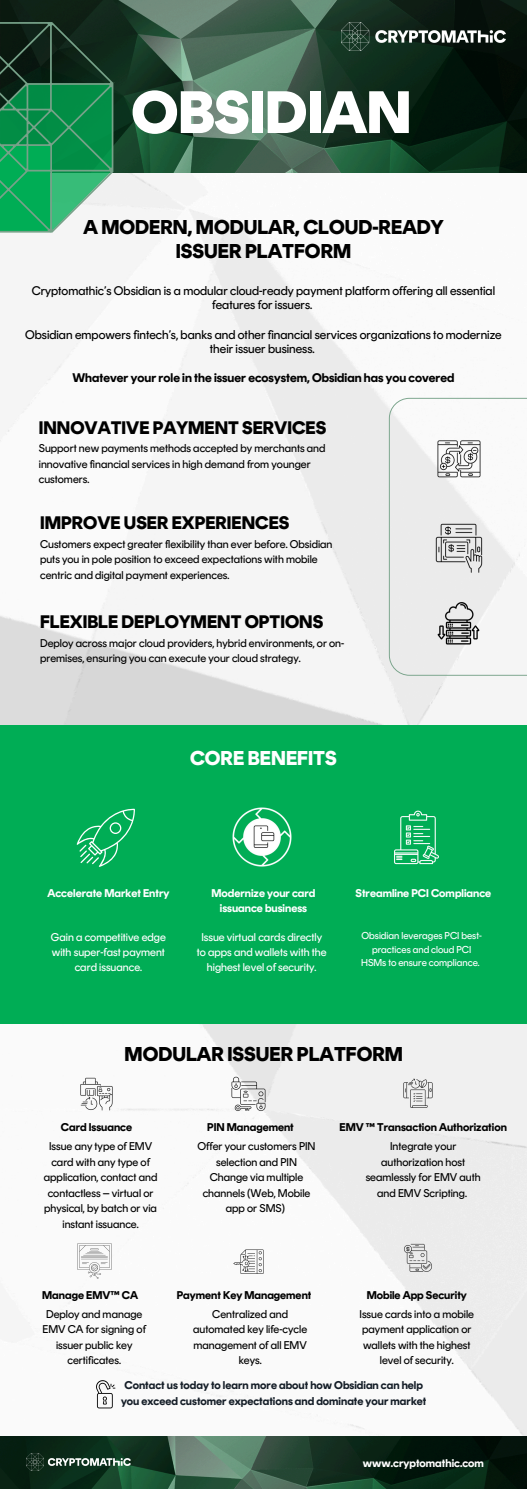
<style>
.page{position:relative;width:527px;height:1489px;background:#fff}
.page>*{position:absolute;margin:0;border:0;box-sizing:border-box;transform-origin:0 0}
.t1{font:900 59.62px "Rund Display";color:#fff}
.t2{font:800 20px/23.9px "Rund Display";color:#000;text-align:center}
.t3{font:800 20px "Rund Display";color:#fff}
.t4{font:800 18.12px "Rund Display";color:#000}
.t5{font:12.5px/14.5px "Rund Display";color:#000;text-align:center}
.t6{font:700 12.5px "Rund Display";color:#000}
.t7{font:11.25px/15.5px "Rund Display";color:#000;text-align:center}
.t8{font:11.25px/15.5px "Rund Display";color:#fff;text-align:center}
.t9{font:700 11.25px "Rund Display";color:#000}
.t10{font:700 11.25px/15.5px "Rund Display";color:#151e28;text-align:center}
.t11{font:700 11.25px/15.5px "Rund Display";color:#fff;text-align:center}
.t12{font:10px/13.6px "Rund Display";color:#fff;text-align:center}
</style>
<div class="page">
<img style="left:0;top:172px;width:526px;height:1264px">
<svg style="left:388px;top:398px;width:138px;height:277px"></svg>
<img style="left:0;top:0;width:526px;height:172px">
<svg style="left:0;top:22px;width:114px;height:211px"></svg>
<img style="left:341px;top:22px;width:164px;height:28px">
<div style="left:0;top:725px;width:526px;height:298px;background:#00ad55"></div>
<svg style="left:77px;top:808px;width:58px;height:58px"></svg>
<img style="left:0;top:1436px;width:526px;height:52px">
<svg style="left:96px;top:1380px;width:19px;height:28px"></svg>
<img style="left:27px;top:1452px;width:103px;height:18px">
<img style="left:59px;top:1062px;width:74px;height:53px">
<img style="left:386px;top:1230px;width:63px;height:48px">
<img style="left:416px;top:422px;width:85px;height:64px">
<img style="left:384px;top:1064px;width:67px;height:49px">
<img style="left:210px;top:1060px;width:77px;height:57px">
<img style="left:405px;top:503px;width:107px;height:82px">
<img style="left:433px;top:602px;width:50px;height:42px">
<img style="left:232px;top:807px;width:60px;height:60px">
<img style="left:394px;top:810px;width:45px;height:55px">
<img style="left:71px;top:1240px;width:46px;height:40px">
<img style="left:229px;top:1245px;width:38px;height:31px">
<h2 class="t1" style="left:131px;top:88px;width:281px">OBSIDIAN</h2>
<p class="t2" style="left:83px;top:217px;width:361px">A MODERN, MODULAR, CLOUD-READY<br>ISSUER PLATFORM</p>
<h3 class="t5" style="left:32px;top:284px;width:464px">Cryptomathic’s Obsidian is a modular cloud-ready payment platform offering all essential features for issuers.</h3>
<h4 class="t5" style="left:25px;top:328px;width:477px">Obsidian empowers fintech’s, banks and other financial services organizations to modernize their issuer business.</h4>
<p class="t6" style="left:72px;top:373px;width:383px">Whatever your role in the issuer ecosystem, Obsidian has you covered</p>
<p class="t4" style="left:39px;top:420px;width:289px">INNOVATIVE PAYMENT SERVICES</p>
<p class="t7" style="left:39px;top:442px;width:288px;text-align:left">Support new payments methods accepted by merchants and innovative financial services in high demand from younger customers.</p>
<h3 class="t4" style="left:40px;top:515px;width:250px">IMPROVE USER EXPERIENCES</h3>
<h4 class="t7" style="left:40px;top:537px;width:294px;text-align:left">Customers expect greater flexibility than ever before. Obsidian puts you in pole position to exceed expectations with mobile centric and digital payment experiences.</h4>
<h4 class="t4" style="left:40px;top:614px;width:284px">FLEXIBLE DEPLOYMENT OPTIONS</h4>
<h3 class="t7" style="left:40px;top:636px;width:305px;text-align:left">Deploy across major cloud providers, hybrid environments, or on&shy;premises, ensuring you can execute your cloud strategy.</h3>
<p class="t3" style="left:190px;top:749px;width:148px">CORE BENEFITS</p>
<p class="t11" style="left:47px;top:886px;width:123px">Accelerate Market Entry</p>
<p class="t11" style="left:355px;top:886px;width:137px">Streamline PCI Compliance</p>
<p class="t11" style="left:211px;top:886px;width:105px">Modernize your card issuance business</p>
<h3 class="t8" style="left:51px;top:930px;width:116px">Gain a competitive edge with super-fast payment card issuance.</h3>
<p class="t8" style="left:196px;top:930px;width:131px">Issue virtual cards directly to apps and wallets with the highest level of security.</p>
<h2 class="t12" style="left:361px;top:929px;width:122px">Obsidian leverages PCI best&shy;practices and cloud PCI<br>HSMs to ensure compliance.</h2>
<h3 class="t2" style="left:124px;top:1044px;width:280px">MODULAR ISSUER PLATFORM</h3>
<h3 class="t9" style="left:61px;top:1122px;width:73px">Card Issuance</h3>
<p class="t9" style="left:207px;top:1122px;width:88px">PIN Management</p>
<p class="t9" style="left:339px;top:1122px;width:169px">EMV ™ Transaction Authorization</p>
<h3 class="t7" style="left:44px;top:1139px;width:115px">Issue any type of EMV card with any type of application, contact and contactless – virtual or physical, by batch or via instant issuance.</h3>
<h4 class="t7" style="left:197px;top:1139px;width:119px">Offer your customers PIN selection and PIN<br>Change via multiple channels (Web, Mobile app or SMS)</h4>
<h4 class="t7" style="left:365px;top:1139px;width:116px">Integrate your authorization host seamlessly for EMV auth and EMV Scripting.</h4>
<h4 class="t9" style="left:42px;top:1290px;width:97px">Manage EMV™ CA</h4>
<h4 class="t9" style="left:177px;top:1290px;width:136px">Payment Key Management</h4>
<h3 class="t9" style="left:366px;top:1290px;width:102px">Mobile App Security</h3>
<h3 class="t7" style="left:42px;top:1307px;width:105px">Deploy and manage<br>EMV CA for signing of issuer public key certificates.</h3>
<h3 class="t7" style="left:193px;top:1307px;width:115px">Centralized and automated key life-cycle management of all EMV keys.</h3>
<p class="t7" style="left:359px;top:1307px;width:116px">Issue cards into a mobile payment application or wallets with the highest level of security.</p>
<h4 class="t10" style="left:121px;top:1378px;width:306px">Contact us today to learn more about how Obsidian can help you exceed customer expectations and dominate your market</h4>
<p class="t11" style="left:362px;top:1456px;width:122px">www.cryptomathic.com</p>
</div>
